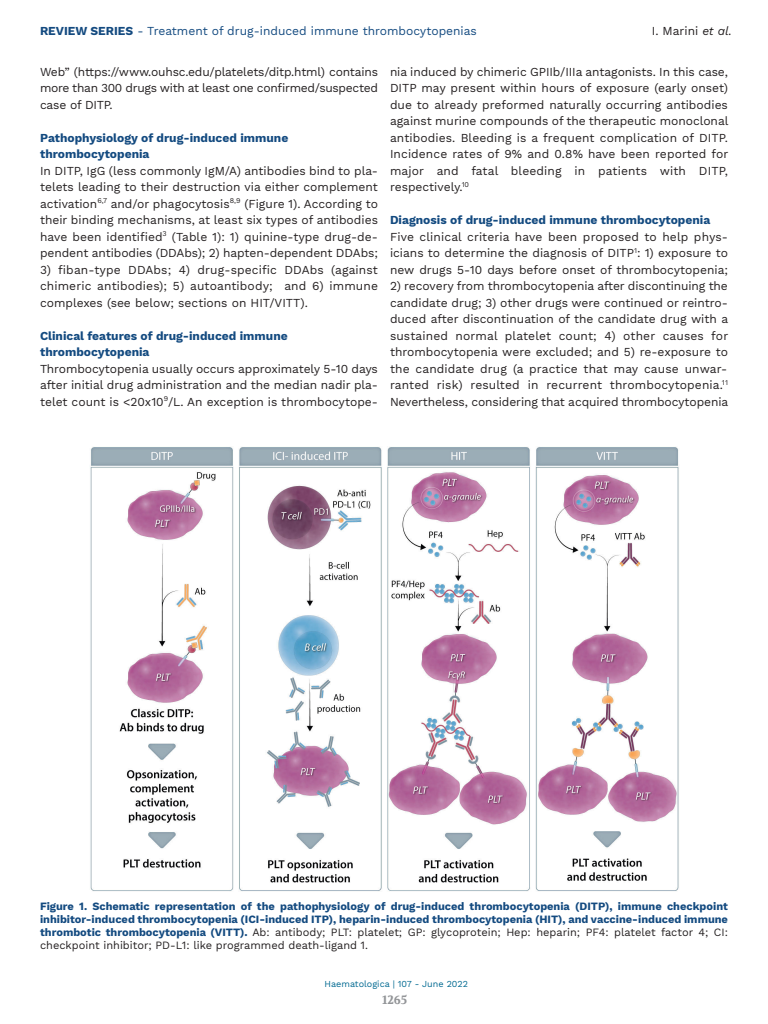
<style>
.page{position:relative;width:768px;height:1024px;background:#fff}
.page>*{position:absolute;margin:0;border:0;box-sizing:border-box;transform-origin:0 0}
.t1{font:12px/16.5px "Work Sans";color:#231f20;text-align:justify}
.t2{font:700 12px/16.5px "Work Sans";color:#134a80}
.t3{font:12px "Work Sans";color:#134a80}
.t4{font:700 12px "Volkhov";color:#939598}
.t5{font:700 11px/13px "Work Sans";color:#134a80;text-align:justify}
.t6{font:9px "Work Sans";color:#006991}
.s1{font-weight:700}
.s2{font-style:italic}
.s3{font-weight:400;color:#231f20}
</style>
<div class="page">
<img style="left:90px;top:447px;width:589px;height:444px">
<p class="t3" style="left:40px;top:24px;width:438px"><span class="s1">REVIEW SERIES</span> - Treatment of drug-induced immune thrombocytopenias</p>
<p class="t1" style="left:652px;top:23px;width:82px">I. Marini <span class="s2">et al.</span></p>
<p class="t1" style="left:40px;top:63px;width:339px">Web” (https://www.ouhsc.edu/platelets/ditp.html) contains more than 300 drugs with at least one confirmed/suspected case of DITP.</p>
<p class="t2" style="left:40px;top:129px;width:250px">Pathophysiology of drug-induced immune thrombocytopenia</p>
<p class="t1" style="left:40px;top:162px;width:340px">In DITP, IgG (less commonly IgM/A) antibodies bind to pla&shy;telets leading to their destruction via either complement activation<sup>6,7</sup> and/or phagocytosis<sup>8,9</sup> (Figure 1). According to their binding mechanisms, at least six types of antibodies have been identified<sup>3</sup> (Table 1): 1) quinine-type drug-de&shy;pendent antibodies (DDAbs); 2) hapten-dependent DDAbs;</p>
<p class="t1" style="left:40px;top:261px;width:339px">3) fiban-type DDAbs; 4) drug-specific DDAbs (against chimeric antibodies); 5) autoantibody; and 6) immune complexes (see below; sections on HIT/VITT).</p>
<p class="t2" style="left:40px;top:327px;width:249px">Clinical features of drug-induced immune thrombocytopenia</p>
<p class="t1" style="left:40px;top:360px;width:340px">Thrombocytopenia usually occurs approximately 5-10 days after initial drug administration and the median nadir pla&shy;telet count is &lt;20x10<sup>9</sup>/L. An exception is thrombocytope-</p>
<p class="t1" style="left:390px;top:63px;width:340px">nia induced by chimeric GPIIb/IIIa antagonists. In this case, DITP may present within hours of exposure (early onset) due to already preformed naturally occurring antibodies against murine compounds of the therapeutic monoclonal antibodies. Bleeding is a frequent complication of DITP.<br>Incidence rates of 9% and 0.8% have been reported for major and fatal bleeding in patients with DITP, respectively.<sup>10</sup></p>
<p class="t2" style="left:390px;top:212px;width:322px">Diagnosis of drug-induced immune thrombocytopenia</p>
<p class="t1" style="left:390px;top:228px;width:340px">Five clinical criteria have been proposed to help phys&shy;icians to determine the diagnosis of DITP<sup>1</sup>: 1) exposure to new drugs 5-10 days before onset of thrombocytopenia;</p>
<p class="t1" style="left:390px;top:278px;width:340px">2) recovery from thrombocytopenia after discontinuing the candidate drug; 3) other drugs were continued or reintro&shy;duced after discontinuation of the candidate drug with a sustained normal platelet count; 4) other causes for thrombocytopenia were excluded; and 5) re-exposure to the candidate drug (a practice that may cause unwar&shy;ranted risk) resulted in recurrent thrombocytopenia.<sup>11<br></sup>Nevertheless, considering that acquired thrombocytopenia</p>
<p class="t5" style="left:40px;top:900px;width:690px">Figure 1. Schematic representation of the pathophysiology of drug-induced thrombocytopenia (DITP), immune checkpoint inhibitor-induced thrombocytopenia (ICI-induced ITP), heparin-induced thrombocytopenia (HIT), and vaccine-induced immune thrombotic thrombocytopenia (VITT). <span class="s3">Ab: antibody; PLT: platelet; GP: glycoprotein; Hep: heparin; PF4: platelet factor 4; CI: checkpoint inhibitor; PD-L1: like programmed death-ligand 1.</span></p>
<p class="t6" style="left:325px;top:978px;width:145px">Haematologica | 107 - June 2022</p>
<p class="t4" style="left:382px;top:992px;width:27px">1265</p>
</div>
